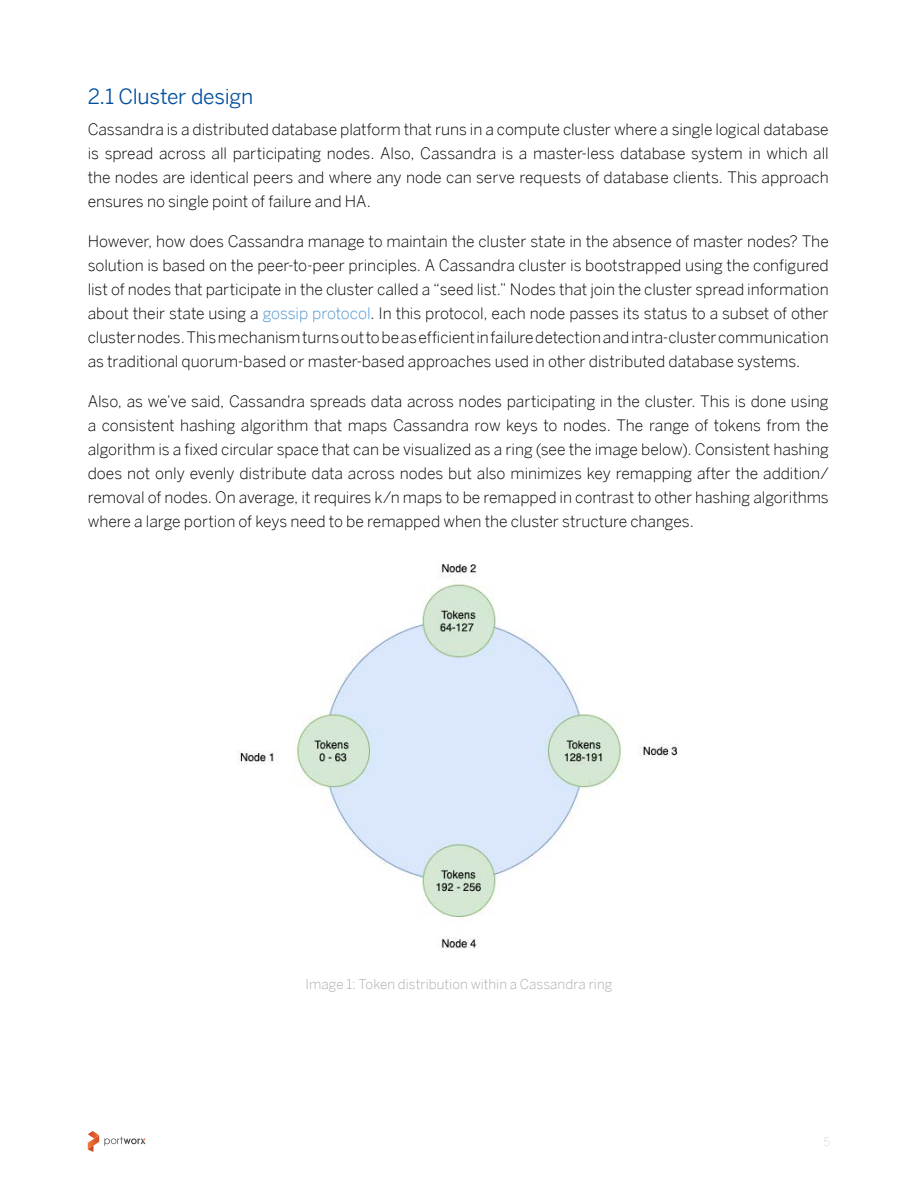
<style>
.page{position:relative;width:918px;height:1188px;background:#fff}
.page>*{position:absolute;margin:0;border:0;box-sizing:border-box;transform-origin:0 0}
.t1{font:21px "Benton Sans";letter-spacing:-.01em;color:#024f9f}
.t2{font:300 15.75px/24px "Benton Sans";letter-spacing:-.005em;color:#000;text-align:justify}
.t3{font:300 13.5px "Benton Sans";color:#ababab}
.t4{font:300 12px "Benton Sans";color:#d9d9d9}
.s1{color:#4a94d1}
</style>
<div class="page">
<svg style="left:88px;top:1131px;width:58px;height:21px"></svg>
<img style="left:238px;top:564px;width:440px;height:384px">
<h1 class="t1" style="left:88px;top:84px;width:167px">2.1 Cluster design</h1>
<p class="t2" style="left:88px;top:117px;width:743px">Cassandra is a distributed database platform that runs in a compute cluster where a single logical database is spread across all participating nodes. Also, Cassandra is a master-less database system in which all the nodes are identical peers and where any node can serve requests of database clients. This approach ensures no single point of failure and HA.</p>
<p class="t2" style="left:88px;top:229px;width:743px">However, how does Cassandra manage to maintain the cluster state in the absence of master nodes? The solution is based on the peer-to-peer principles. A Cassandra cluster is bootstrapped using the configured list of nodes that participate in the cluster called a “seed list.” Nodes that join the cluster spread information about their state using a <span class="s1">gossip protocol</span>. In this protocol, each node passes its status to a subset of other cluster nodes. This mechanism turns out to be as efficient in failure detection and intra-cluster communication as traditional quorum-based or master-based approaches used in other distributed database systems.</p>
<p class="t2" style="left:88px;top:389px;width:743px">Also, as we’ve said, Cassandra spreads data across nodes participating in the cluster. This is done using a consistent hashing algorithm that maps Cassandra row keys to nodes. The range of tokens from the algorithm is a fixed circular space that can be visualized as a ring (see the image below). Consistent hashing does not only evenly distribute data across nodes but also minimizes key remapping after the addition/ removal of nodes. On average, it requires k/n maps to be remapped in contrast to other hashing algorithms where a large portion of keys need to be remapped when the cluster structure changes.</p>
<p class="t3" style="left:306px;top:976px;width:308px">Image 1: Token distribution within a Cassandra ring</p>
<p class="t4" style="left:823px;top:1134px;width:8px">5</p>
</div>
